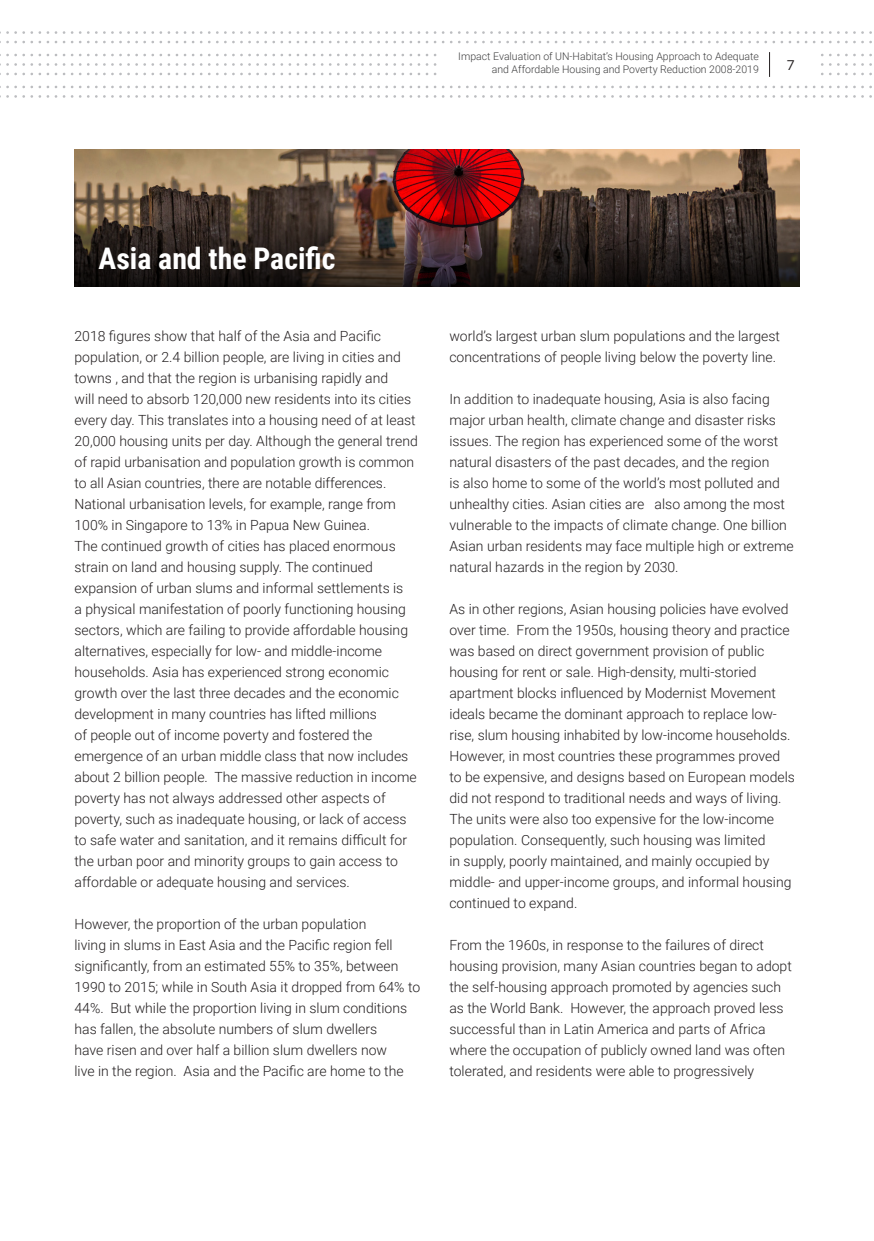
<style>
.page{position:relative;width:874px;height:1241px;background:#fff}
.page>*{position:absolute;margin:0;border:0;box-sizing:border-box;transform-origin:0 0}
.Head_04{font:700 29.75px "Roboto Condensed";color:#fff}
.Body_Text{font:300 14px/21px "Roboto";color:#231f20}
.t1{font:14px "Gotham";color:#231f20}
.t2{font:300 10.5px/12.6px "Roboto";color:#3e3e3f;text-align:right}
</style>
<div class="page">
<svg style="left:0;top:31px;width:872px;height:3px"></svg>
<svg style="left:0;top:41px;width:872px;height:2px"></svg>
<svg style="left:0;top:86px;width:872px;height:2px"></svg>
<svg style="left:0;top:95px;width:872px;height:3px"></svg>
<svg style="left:0;top:52px;width:872px;height:25px"></svg>
<img style="left:74px;top:149px;width:725px;height:40px">
<svg style="left:74px;top:189px;width:725px;height:97px;background:#412c26"></svg>
<p class="t2" style="left:458px;top:50px;width:302px">Impact Evaluation of UN-Habitat’s Housing Approach to Adequate and Affordable Housing and Poverty Reduction 2008-2019</p>
<p class="t1" style="left:786px;top:56px;width:10px">7</p>
<p class="Head_04" style="left:99px;top:238px;width:238px">Asia and the Pacific</p>
<p class="Body_Text" style="left:74px;top:324px;width:345px">2018 figures show that half of the Asia and Pacific population, or 2.4 billion people, are living in cities and towns , and that the region is urbanising rapidly and<br>will need to absorb 120,000 new residents into its cities every day. This translates into a housing need of at least 20,000 housing units per day. Although the general trend of rapid urbanisation and population growth is common to all Asian countries, there are notable differences.<br>National urbanisation levels, for example, range from 100% in Singapore to 13% in Papua New Guinea.<br>The continued growth of cities has placed enormous strain on land and housing supply. The continued expansion of urban slums and informal settlements is<br>a physical manifestation of poorly functioning housing sectors, which are failing to provide affordable housing alternatives, especially for low- and middle-income households. Asia has experienced strong economic growth over the last three decades and the economic development in many countries has lifted millions<br>of people out of income poverty and fostered the emergence of an urban middle class that now includes about 2 billion people. The massive reduction in income poverty has not always addressed other aspects of poverty, such as inadequate housing, or lack of access to safe water and sanitation, and it remains difficult for the urban poor and minority groups to gain access to affordable or adequate housing and services.</p>
<p class="Body_Text" style="left:74px;top:912px;width:347px">However, the proportion of the urban population<br>living in slums in East Asia and the Pacific region fell significantly, from an estimated 55% to 35%, between 1990 to 2015; while in South Asia it dropped from 64% to 44%. But while the proportion living in slum conditions has fallen, the absolute numbers of slum dwellers<br>have risen and over half a billion slum dwellers now<br>live in the region. Asia and the Pacific are home to the</p>
<p class="Body_Text" style="left:449px;top:324px;width:332px">world’s largest urban slum populations and the largest concentrations of people living below the poverty line.</p>
<p class="Body_Text" style="left:449px;top:387px;width:345px">In addition to inadequate housing, Asia is also facing major urban health, climate change and disaster risks issues. The region has experienced some of the worst natural disasters of the past decades, and the region<br>is also home to some of the world’s most polluted and unhealthy cities. Asian cities are also among the most vulnerable to the impacts of climate change. One billion Asian urban residents may face multiple high or extreme natural hazards in the region by 2030.</p>
<p class="Body_Text" style="left:449px;top:597px;width:347px">As in other regions, Asian housing policies have evolved over time. From the 1950s, housing theory and practice was based on direct government provision of public housing for rent or sale. High-density, multi-storied apartment blocks influenced by Modernist Movement ideals became the dominant approach to replace low&shy;rise, slum housing inhabited by low-income households.<br>However, in most countries these programmes proved to be expensive, and designs based on European models did not respond to traditional needs and ways of living.<br>The units were also too expensive for the low-income population. Consequently, such housing was limited<br>in supply, poorly maintained, and mainly occupied by middle- and upper-income groups, and informal housing continued to expand.</p>
<p class="Body_Text" style="left:449px;top:933px;width:344px">From the 1960s, in response to the failures of direct housing provision, many Asian countries began to adopt the self-housing approach promoted by agencies such as the World Bank. However, the approach proved less successful than in Latin America and parts of Africa where the occupation of publicly owned land was often tolerated, and residents were able to progressively</p>
</div>
